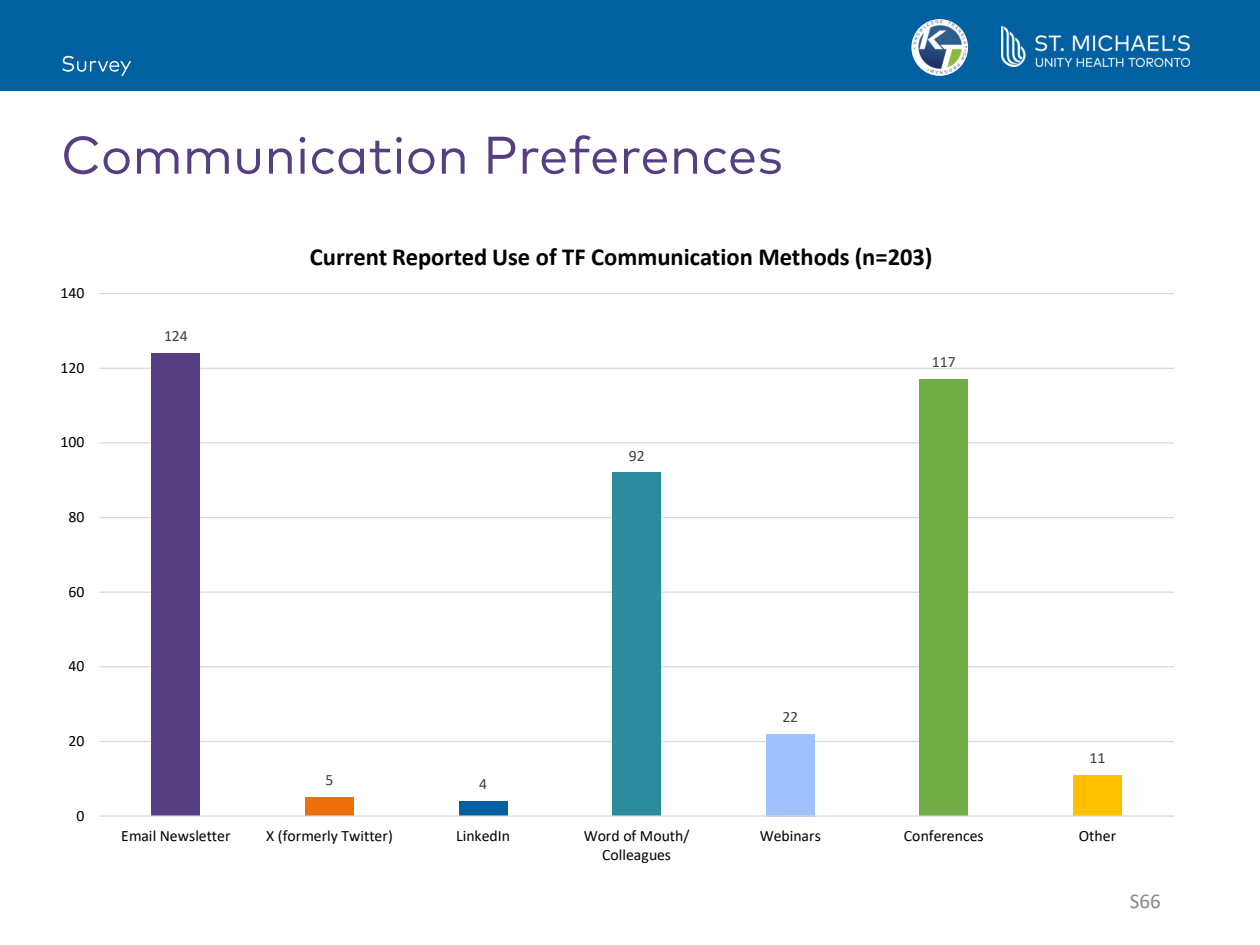
<style>
.page{position:relative;width:1260px;height:945px;background:#fff}
.page>*{position:absolute;margin:0;border:0;box-sizing:border-box;transform-origin:0 0}
.t1{font:700 24.5px "Calibri";color:#000}
.t2{font:21px "Calibri";color:#898989}
.t3{font:15.75px/19.2px "Calibri";color:#000;text-align:center}
.t4{font:15.75px "Calibri";color:#404040}
</style>
<div class="page">
<div style="left:0;top:0;width:1260px;height:91px;background:#0060a0"></div>
<img style="left:1002px;top:27px;width:188px;height:40px">
<svg style="left:911px;top:19px;width:57px;height:57px"></svg>
<img style="left:913px;top:21px;width:53px;height:53px">
<img style="left:64px;top:135px;width:717px;height:40px">
<img style="left:62px;top:55px;width:70px;height:21px">
<hr style="left:99px;top:741px;width:1075px;height:1px;background:#d9d9d9">
<hr style="left:99px;top:666px;width:1075px;height:1px;background:#d9d9d9">
<hr style="left:99px;top:592px;width:1075px;height:1px;background:#d9d9d9">
<hr style="left:99px;top:517px;width:1075px;height:1px;background:#d9d9d9">
<hr style="left:99px;top:442px;width:1075px;height:2px;background:#d9d9d9">
<hr style="left:99px;top:368px;width:1075px;height:1px;background:#d9d9d9">
<hr style="left:99px;top:293px;width:1075px;height:1px;background:#d9d9d9">
<div style="left:305px;top:797px;width:49px;height:19px;background:#eb6f0a"></div>
<div style="left:459px;top:801px;width:48px;height:15px;background:#0060a0"></div>
<div style="left:613px;top:473px;width:48px;height:343px;background:#2c8c9e"></div>
<div style="left:766px;top:734px;width:48px;height:82px;background:#a1c1fe"></div>
<div style="left:920px;top:379px;width:48px;height:437px;background:#70ad47"></div>
<div style="left:1073px;top:775px;width:48px;height:41px;background:#ffc000"></div>
<div style="left:152px;top:353px;width:48px;height:463px;background:#563e82"></div>
<hr style="left:99px;top:815px;width:1075px;height:2px;background:#d9d9d9">
<p class="t3" style="left:61px;top:285px;width:25px">140</p>
<p class="t3" style="left:61px;top:359px;width:25px">120</p>
<p class="t3" style="left:61px;top:434px;width:25px">100</p>
<p class="t3" style="left:69px;top:509px;width:17px">80</p>
<p class="t3" style="left:69px;top:583px;width:17px">60</p>
<p class="t3" style="left:69px;top:658px;width:17px">40</p>
<p class="t3" style="left:69px;top:732px;width:17px">20</p>
<p class="t3" style="left:77px;top:807px;width:9px">0</p>
<p class="t4" style="left:164px;top:329px;width:25px">124</p>
<p class="t1" style="left:310px;top:247px;width:624px">Current Reported Use of TF Communication Methods (n=203)</p>
<p class="t4" style="left:629px;top:449px;width:17px">92</p>
<p class="t4" style="left:932px;top:356px;width:25px">117</p>
<p class="t4" style="left:326px;top:774px;width:9px">5</p>
<p class="t4" style="left:479px;top:777px;width:9px">4</p>
<p class="t4" style="left:782px;top:710px;width:17px">22</p>
<p class="t4" style="left:1090px;top:751px;width:17px">11</p>
<p class="t3" style="left:121px;top:828px;width:111px">Email Newsletter</p>
<p class="t3" style="left:266px;top:828px;width:128px">X (formerly Twitter)</p>
<p class="t3" style="left:456px;top:828px;width:56px">LinkedIn</p>
<p class="t3" style="left:584px;top:828px;width:107px">Word of Mouth/<br>Colleagues</p>
<p class="t3" style="left:760px;top:828px;width:63px">Webinars</p>
<p class="t3" style="left:904px;top:828px;width:81px">Conferences</p>
<p class="t3" style="left:1079px;top:828px;width:39px">Other</p>
<h2 class="t2" style="left:1130px;top:893px;width:33px">S66</h2>
</div>
